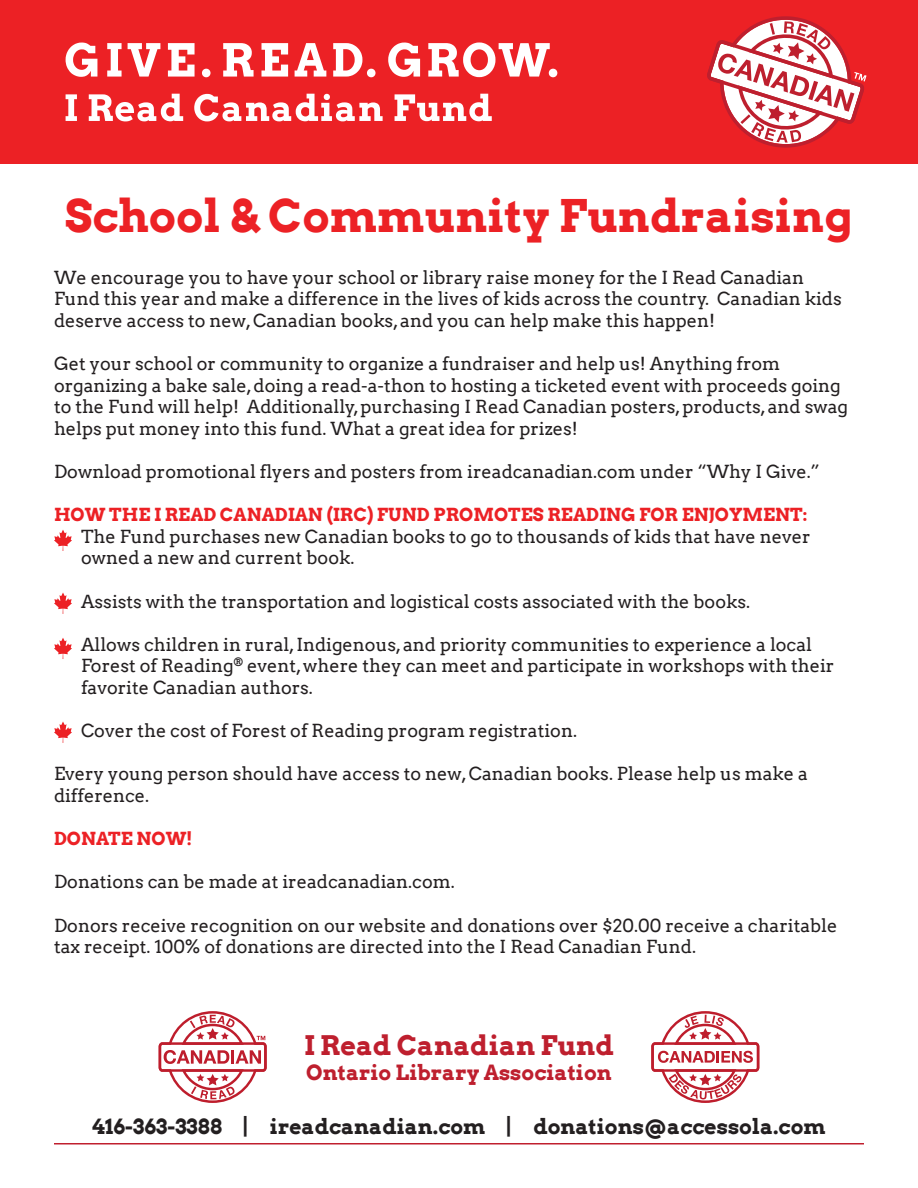
<style>
.page{position:relative;width:918px;height:1188px;background:#fff}
.page>*{position:absolute;margin:0;border:0;box-sizing:border-box;transform-origin:0 0}
.t1{font:700 45px "Arvo";color:#ec2125}
.t2{font:700 27px "Arvo";color:#be1f2e}
.t3{font:700 21px "Arvo";color:#231f20}
.t4{font:700 21px "Arvo";color:#be1f2e}
.t5{font:18px/21.6px "Arvo";color:#231f20}
.t6{font:700 18px "Arvo";color:#ec2125}
</style>
<div class="page">
<hr style="left:54px;top:1143px;width:810px;height:1px;background:#c01f2e">
<div style="left:0;top:0;width:918px;height:164px;background:#ec2125"></div>
<svg style="left:66px;top:43px;width:31px;height:34px"></svg>
<svg style="left:107px;top:43px;width:15px;height:34px"></svg>
<svg style="left:128px;top:43px;width:32px;height:34px"></svg>
<svg style="left:168px;top:43px;width:27px;height:34px"></svg>
<svg style="left:202px;top:69px;width:9px;height:8px"></svg>
<svg style="left:223px;top:43px;width:153px;height:34px"></svg>
<svg style="left:388px;top:42px;width:169px;height:35px"></svg>
<svg style="left:66px;top:94px;width:11px;height:27px"></svg>
<svg style="left:89px;top:94px;width:94px;height:27px"></svg>
<svg style="left:194px;top:94px;width:189px;height:27px"></svg>
<svg style="left:395px;top:94px;width:97px;height:27px"></svg>
<svg style="left:707px;top:16px;width:160px;height:132px"></svg>
<svg style="left:54px;top:530px;width:18px;height:21px"></svg>
<svg style="left:54px;top:592px;width:18px;height:22px"></svg>
<svg style="left:54px;top:638px;width:18px;height:21px"></svg>
<svg style="left:54px;top:722px;width:18px;height:21px"></svg>
<svg style="left:159px;top:1011px;width:108px;height:92px"></svg>
<svg style="left:651px;top:1011px;width:108px;height:92px"></svg>
<h1 class="t1" style="left:65px;top:188px;width:789px">School &amp; Community Fundraising</h1>
<p class="t5" style="left:54px;top:266px;width:789px">We encourage you to have your school or library raise money for the I Read Canadian<br>Fund this year and make a difference in the lives of kids across the country. Canadian kids deserve access to new, Canadian books, and you can help make this happen!</p>
<p class="t5" style="left:54px;top:353px;width:796px">Get your school or community to organize a fundraiser and help us! Anything from organizing a bake sale, doing a read-a-thon to hosting a ticketed event with proceeds going to the Fund will help! Additionally, purchasing I Read Canadian posters, products, and swag helps put money into this fund. What a great idea for prizes!</p>
<p class="t5" style="left:54px;top:461px;width:767px">Download promotional flyers and posters from ireadcanadian.com under “Why I Give.”</p>
<p class="t6" style="left:54px;top:503px;width:755px">HOW THE I READ CANADIAN (IRC) FUND PROMOTES READING FOR ENJOYMENT:</p>
<p class="t5" style="left:81px;top:526px;width:731px">The Fund purchases new Canadian books to go to thousands of kids that have never owned a new and current book.</p>
<p class="t5" style="left:81px;top:590px;width:671px">Assists with the transportation and logistical costs associated with the books.</p>
<p class="t5" style="left:81px;top:634px;width:755px">Allows children in rural, Indigenous, and priority communities to experience a local<br>Forest of Reading<sup>®</sup> event, where they can meet and participate in workshops with their favorite Canadian authors.</p>
<p class="t5" style="left:81px;top:720px;width:498px">Cover the cost of Forest of Reading program registration.</p>
<p class="t5" style="left:54px;top:763px;width:755px">Every young person should have access to new, Canadian books. Please help us make a difference.</p>
<p class="t6" style="left:54px;top:827px;width:140px">DONATE NOW!</p>
<p class="t5" style="left:54px;top:871px;width:402px">Donations can be made at ireadcanadian.com.</p>
<p class="t5" style="left:54px;top:914px;width:785px">Donors receive recognition on our website and donations over $20.00 receive a charitable tax receipt. 100% of donations are directed into the I Read Canadian Fund.</p>
<h2 class="t2" style="left:304px;top:1028px;width:311px">I Read Canadian Fund</h2>
<p class="t4" style="left:306px;top:1059px;width:307px">Ontario Library Association</p>
<p class="t3" style="left:92px;top:1113px;width:735px">416-363-3388 | ireadcanadian.com | donations@accessola.com</p>
</div>
